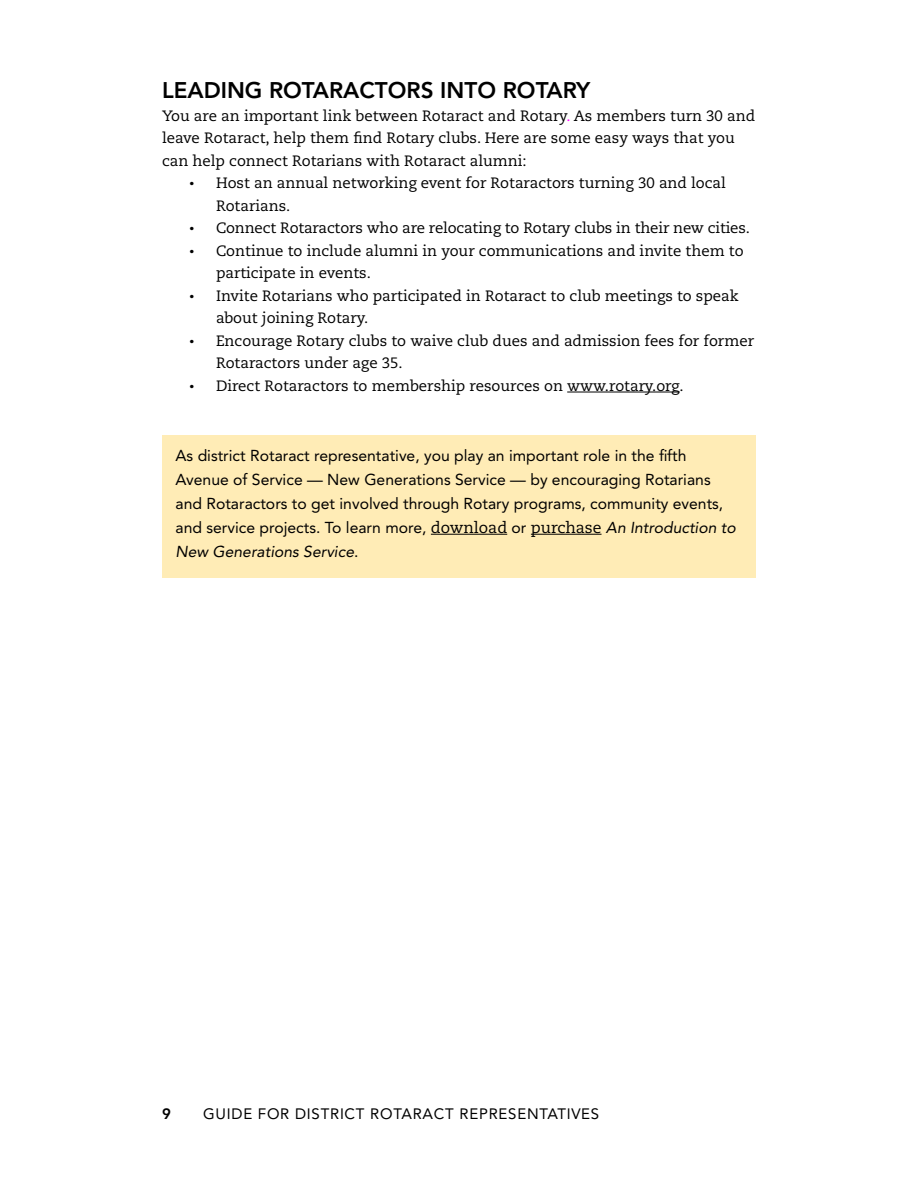
<style>
.page{position:relative;width:918px;height:1188px;background:#fff}
.page>*{position:absolute;margin:0;border:0;box-sizing:border-box;transform-origin:0 0}
.t1{font:800 22.5px "Avenir LT Std";color:#000}
.t2{font:15.75px/24px "Avenir LT Std";color:#000}
.t3{font:15px/22.5px "Caecilia LT Std";color:#000}
.t4{font:15px "Avenir LT Std";letter-spacing:.05em;color:#000}
.t5{font:800 15px "Avenir LT Std";color:#000}
.s1{color:#f0f}
.s2{font-family:"Caecilia LT Std"}
.s3{font-style:italic}
</style>
<div class="page">
<hr style="left:567px;top:392px;width:113px;height:1px;background:#000">
<div style="left:162px;top:435px;width:594px;height:143px;background:#ffecb6"></div>
<hr style="left:431px;top:534px;width:76px;height:1px;background:#000">
<hr style="left:531px;top:534px;width:71px;height:1px;background:#000">
<h1 class="t1" style="left:162px;top:77px;width:427px">LEADING ROTARACTORS INTO ROTARY</h1>
<p class="t3" style="left:162px;top:104px;width:595px">You are an important link between Rotaract and Rotary<span class="s1">.</span> As members turn 30 and leave Rotaract, help them find Rotary clubs. Here are some easy ways that you can help connect Rotarians with Rotaract alumni:</p>
<p class="t3" style="left:216px;top:172px;width:511px;text-indent:-27px">• Host an annual networking event for Rotaractors turning 30 and local<br>Rotarians.</p>
<p class="t3" style="left:189px;top:217px;width:562px">• Connect Rotaractors who are relocating to Rotary clubs in their new cities.</p>
<p class="t3" style="left:216px;top:239px;width:529px;text-indent:-27px">• Continue to include alumni in your communications and invite them to participate in events.</p>
<p class="t3" style="left:216px;top:284px;width:524px;text-indent:-27px">• Invite Rotarians who participated in Rotaract to club meetings to speak about joining Rotary.</p>
<p class="t3" style="left:216px;top:329px;width:540px;text-indent:-27px">• Encourage Rotary clubs to waive club dues and admission fees for former<br>Rotaractors under age 35.</p>
<p class="t3" style="left:189px;top:374px;width:496px">• Direct Rotaractors to membership resources on www.rotary.org.</p>
<p class="t2" style="left:176px;top:443px;width:562px">As district Rotaract representative, you play an important role in the fifth Avenue of Service — New Generations Service — by encouraging Rotarians and Rotaractors to get involved through Rotary programs, community events, and service projects. To learn more, <span class="s2">download</span> or <span class="s2">purchase</span> <span class="s3">An Introduction to New Generations Service</span>.</p>
<p class="t5" style="left:162px;top:1105px;width:10px">9</p>
<p class="t4" style="left:203px;top:1105px;width:398px">Guide For District Rotaract Re presentatives</p>
</div>
